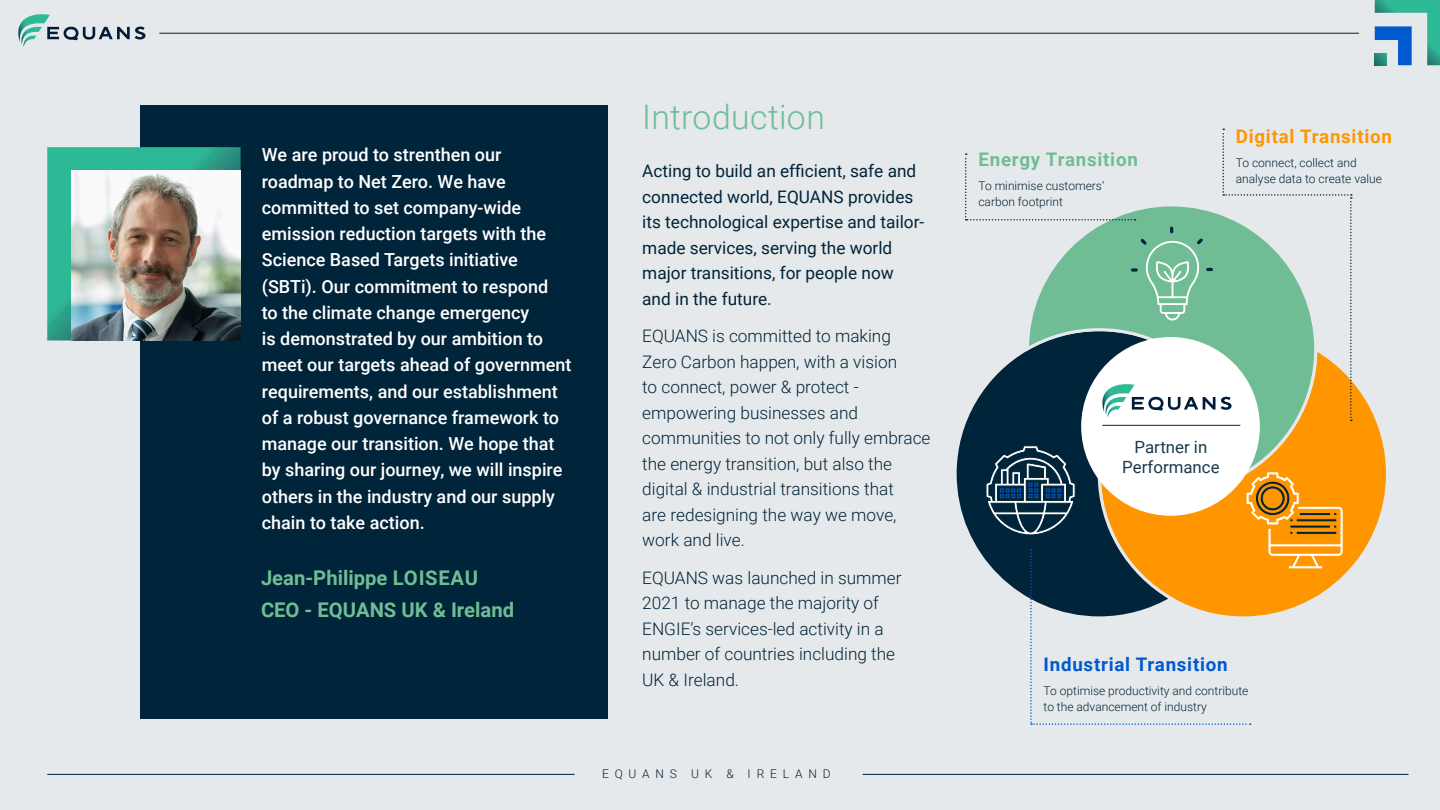
<style>
.page{position:relative;width:1440px;height:810px;background:#e6e9eb}
.page>*{position:absolute;margin:0;border:0;box-sizing:border-box;transform-origin:0 0}
.t1{font:300 33.75px "Roboto";letter-spacing:.01em;color:#70bd95}
.t2{font:700 20.25px "Roboto";color:#70bd95}
.Newsletter_Body_Copy{font:700 18.75px "Roboto";letter-spacing:.04em;color:#0059ce}
.Newsletter_Body_Copy-2{font:700 18.75px "Roboto";letter-spacing:.04em;color:#ff9600}
.Newsletter_Body_Copy-3{font:700 18.75px "Roboto";letter-spacing:.04em;color:#70bd95}
.t3{font:500 18px/26.2px "Roboto";color:#fff}
.t4{font:300 17.25px/25.5px "Roboto";color:#002439}
.t5{font:17.25px/25.5px "Roboto";color:#002439}
.Newsletter_Body_Copy-4{font:16.8px/19.9px "Roboto";color:#1a3a4d;text-align:center}
.Newsletter_Body_Copy-5{font:300 12px/16.5px "Roboto";color:#002439}
.Newsletter_Body_Copy-6{font:300 12px "Roboto";letter-spacing:.485em;color:#002439}
</style>
<div class="page">
<svg style="left:18px;top:14px;width:128px;height:33px"></svg>
<svg style="left:1375px;top:0;width:65px;height:65px"></svg>
<hr style="left:159px;top:33px;width:1200px;height:1px;background:#002439">
<hr style="left:47px;top:774px;width:527px;height:1px;background:#002439">
<hr style="left:862px;top:774px;width:546px;height:1px;background:#002439">
<div style="left:140px;top:105px;width:468px;height:614px;background:#002439"></div>
<svg style="left:47px;top:147px;width:194px;height:194px;background:#2fb192"></svg>
<img style="left:71px;top:170px;width:170px;height:170px">
<svg style="left:1319px;top:381px;width:64px;height:64px"></svg>
<svg style="left:956px;top:421px;width:67px;height:138px"></svg>
<svg style="left:1023px;top:421px;width:296px;height:24px;background:#5f6946"></svg>
<div style="left:1081px;top:337px;width:179px;height:179px;background:#fff;border-radius:50%"></div>
<hr style="left:1102px;top:425px;width:138px;height:1px;background:#002439">
<svg style="left:985px;top:445px;width:401px;height:280px"></svg>
<svg style="left:965px;top:129px;width:387px;height:292px"></svg>
<p class="t3" style="left:262px;top:141px;width:311px">We are proud to strenthen our roadmap to Net Zero. We have committed to set company-wide emission reduction targets with the Science Based Targets initiative (SBTi). Our commitment to respond<br>to the climate change emergency<br>is demonstrated by our ambition to meet our targets ahead of government requirements, and our establishment of a robust governance framework to manage our transition. We hope that by sharing our journey, we will inspire others in the industry and our supply chain to take action.</p>
<p class="t2" style="left:261px;top:564px;width:219px">Jean-Philippe LOISEAU</p>
<p class="t2" style="left:261px;top:596px;width:255px">CEO - EQUANS UK &amp; Ireland</p>
<p class="t1" style="left:642px;top:93px;width:184px">Introduction</p>
<p class="t5" style="left:642px;top:158px;width:284px">Acting to build an efficient, safe and connected world, EQUANS provides its technological expertise and tailor&shy;made services, serving the world major transitions, for people now and in the future.</p>
<p class="t4" style="left:642px;top:323px;width:290px">EQUANS is committed to making<br>Zero Carbon happen, with a vision<br>to connect, power &amp; protect - empowering businesses and communities to not only fully embrace the energy transition, but also the digital &amp; industrial transitions that<br>are redesigning the way we move, work and live.</p>
<p class="t4" style="left:642px;top:564px;width:261px">EQUANS was launched in summer<br>2021 to manage the majority of<br>ENGIE’s services-led activity in a number of countries including the<br>UK &amp; Ireland.</p>
<p class="Newsletter_Body_Copy-6" style="left:602px;top:766px;width:230px">EQUANS UK &amp; IRELAND</p>
<p class="Newsletter_Body_Copy-3" style="left:978px;top:146px;width:161px">Energy Transition</p>
<p class="Newsletter_Body_Copy-5" style="left:978px;top:177px;width:127px">To minimise customers’ carbon footprint</p>
<p class="Newsletter_Body_Copy-2" style="left:1236px;top:123px;width:158px">Digital Transition</p>
<p class="Newsletter_Body_Copy-5" style="left:1236px;top:154px;width:148px">To connect, collect and analyse data to create value</p>
<p class="Newsletter_Body_Copy-4" style="left:1122px;top:436px;width:99px">Partner in<br>Performance</p>
<p class="Newsletter_Body_Copy" style="left:1044px;top:651px;width:186px">Industrial Transition</p>
<p class="Newsletter_Body_Copy-5" style="left:1044px;top:682px;width:206px">To optimise productivity and contribute to the advancement of industry</p>
</div>
